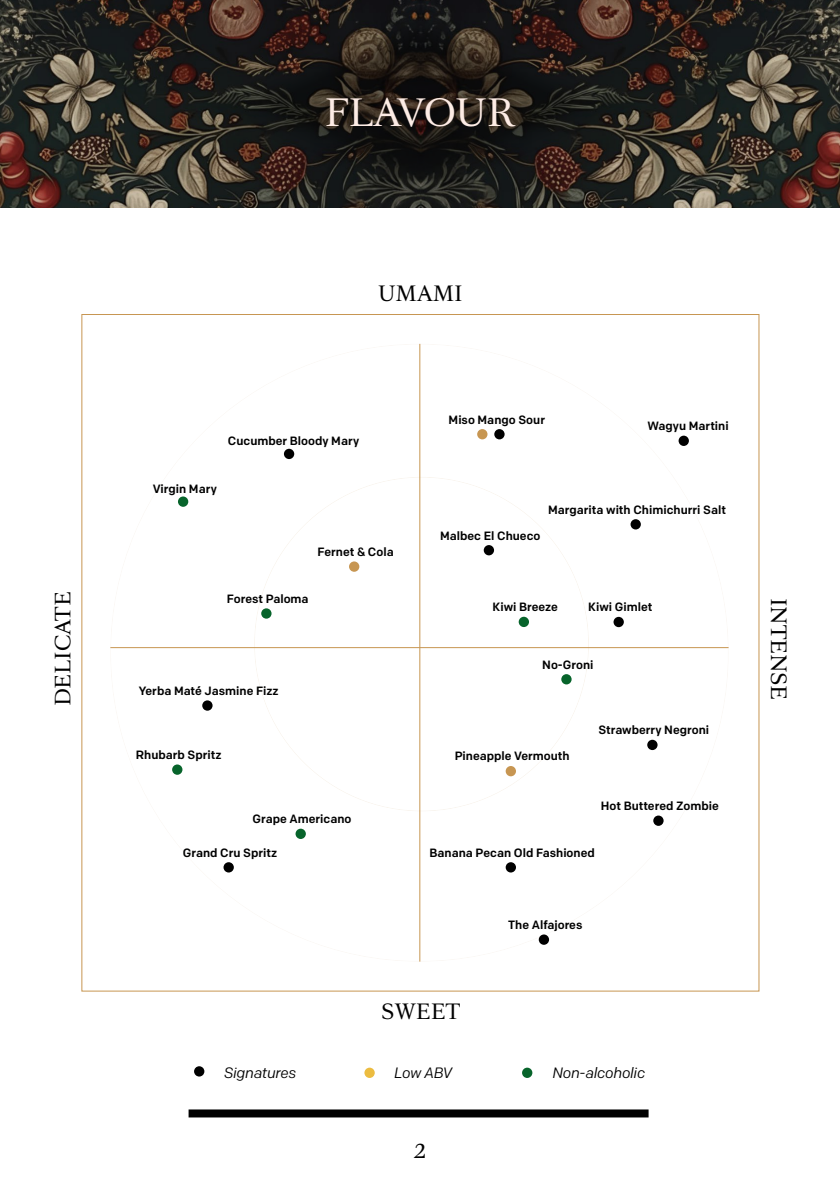
<style>
.page{position:relative;width:840px;height:1191px;background:#fff}
.page>*{position:absolute;margin:0;border:0;box-sizing:border-box;transform-origin:0 0}
.t1{font:35.8px "Romain BP Text";color:#fdece5}
.t2{font:20px "Romain BP Text";color:#000}
.t3{font:italic 15px "Colfax";letter-spacing:-.02em;color:#000}
.t4{font:500 12px "Colfax";color:#000}
</style>
<div class="page">
<div style="left:188px;top:1109px;width:460px;height:8px;background:#000"></div>
<svg style="left:521px;top:1067px;width:11px;height:11px"></svg>
<div style="left:364px;top:1067px;width:10px;height:11px;background:#ecbc40;border-radius:50%"></div>
<div style="left:194px;top:1066px;width:10px;height:10px;background:#000;border-radius:50%"></div>
<img style="left:0;top:0;width:839px;height:207px">
<div style="left:190px;top:98px;width:462px;height:107px;background:#000;opacity:.46"></div>
<div style="left:187px;top:0;width:463px;height:109px;background:#000;opacity:.32"></div>
<hr style="left:110px;top:647px;width:618px;height:1px;background:#c79652">
<div style="left:647px;top:739px;width:10px;height:11px;background:#000;border-radius:50%"></div>
<div style="left:505px;top:862px;width:10px;height:10px;background:#000;border-radius:50%"></div>
<div style="left:505px;top:766px;width:10px;height:10px;background:#c79652;border-radius:50%"></div>
<div style="left:202px;top:700px;width:10px;height:10px;background:#000;border-radius:50%"></div>
<div style="left:223px;top:862px;width:11px;height:10px;background:#000;border-radius:50%"></div>
<div style="left:172px;top:764px;width:10px;height:11px;background:#07642b;border-radius:50%"></div>
<div style="left:538px;top:934px;width:10px;height:10px;background:#000;border-radius:50%"></div>
<div style="left:349px;top:561px;width:10px;height:11px;background:#c79652;border-radius:50%"></div>
<div style="left:261px;top:608px;width:10px;height:10px;background:#07642b;border-radius:50%"></div>
<div style="left:295px;top:828px;width:11px;height:11px;background:#07642b;border-radius:50%"></div>
<div style="left:561px;top:674px;width:10px;height:10px;background:#07642b;border-radius:50%"></div>
<div style="left:653px;top:815px;width:10px;height:11px;background:#000;border-radius:50%"></div>
<div style="left:630px;top:519px;width:10px;height:10px;background:#000;border-radius:50%"></div>
<div style="left:483px;top:545px;width:11px;height:10px;background:#000;border-radius:50%"></div>
<div style="left:678px;top:435px;width:10px;height:11px;background:#000;border-radius:50%"></div>
<div style="left:284px;top:449px;width:10px;height:10px;background:#000;border-radius:50%"></div>
<div style="left:613px;top:617px;width:10px;height:10px;background:#000;border-radius:50%"></div>
<div style="left:518px;top:617px;width:10px;height:10px;background:#07642b;border-radius:50%"></div>
<div style="left:477px;top:429px;width:10px;height:10px;background:#c79652;border-radius:50%"></div>
<div style="left:494px;top:429px;width:10px;height:10px;background:#000;border-radius:50%"></div>
<div style="left:178px;top:496px;width:10px;height:11px;background:#07642b;border-radius:50%"></div>
<h1 class="t1" style="left:324px;top:81px;width:192px">FLAVOUR</h1>
<h2 class="t2" style="left:378px;top:276px;width:86px">UMAMI</h2>
<p class="t4" style="left:228px;top:434px;width:133px">Cucumber Bloody Mary</p>
<p class="t4" style="left:153px;top:481px;width:66px">Virgin Mary</p>
<p class="t4" style="left:317px;top:544px;width:78px">Fernet &amp; Cola</p>
<p class="t4" style="left:448px;top:412px;width:98px">Miso Mango Sour</p>
<p class="t4" style="left:647px;top:418px;width:83px">Wagyu Martini</p>
<p class="t4" style="left:440px;top:528px;width:102px">Malbec El Chueco</p>
<p class="t4" style="left:548px;top:502px;width:179px">Margarita with Chimichurri Salt</p>
<h2 class="t2" style="left:45px;top:706px;width:116px;rotate:-90deg">DELICATE</h2>
<h2 class="t2" style="left:795px;top:597px;width:104px;rotate:90deg">INTENSE</h2>
<p class="t4" style="left:598px;top:722px;width:112px">Strawberry Negroni</p>
<p class="t4" style="left:227px;top:591px;width:83px">Forest Paloma</p>
<p class="t4" style="left:492px;top:600px;width:67px">Kiwi Breeze</p>
<p class="t4" style="left:588px;top:600px;width:66px">Kiwi Gimlet</p>
<p class="t4" style="left:542px;top:657px;width:53px">No-Groni</p>
<p class="t4" style="left:139px;top:683px;width:141px">Yerba Maté Jasmine Fizz</p>
<p class="t4" style="left:136px;top:747px;width:87px">Rhubarb Spritz</p>
<p class="t4" style="left:252px;top:811px;width:100px">Grape Americano</p>
<p class="t4" style="left:183px;top:845px;width:96px">Grand Cru Spritz</p>
<p class="t4" style="left:454px;top:749px;width:116px">Pineapple Vermouth</p>
<p class="t4" style="left:600px;top:798px;width:119px">Hot Buttered Zombie</p>
<p class="t4" style="left:429px;top:845px;width:167px">Banana Pecan Old Fashioned</p>
<h2 class="t2" style="left:381px;top:993px;width:80px">SWEET</h2>
<p class="t4" style="left:508px;top:917px;width:76px">The Alfajores</p>
<p class="t3" style="left:224px;top:1063px;width:74px">Signatures</p>
<p class="t3" style="left:394px;top:1063px;width:59px">Low ABV</p>
<p class="t3" style="left:552px;top:1063px;width:94px">Non-alcoholic</p>
<h2 class="t2" style="left:413px;top:1132px;width:14px">2</h2>
</div>
